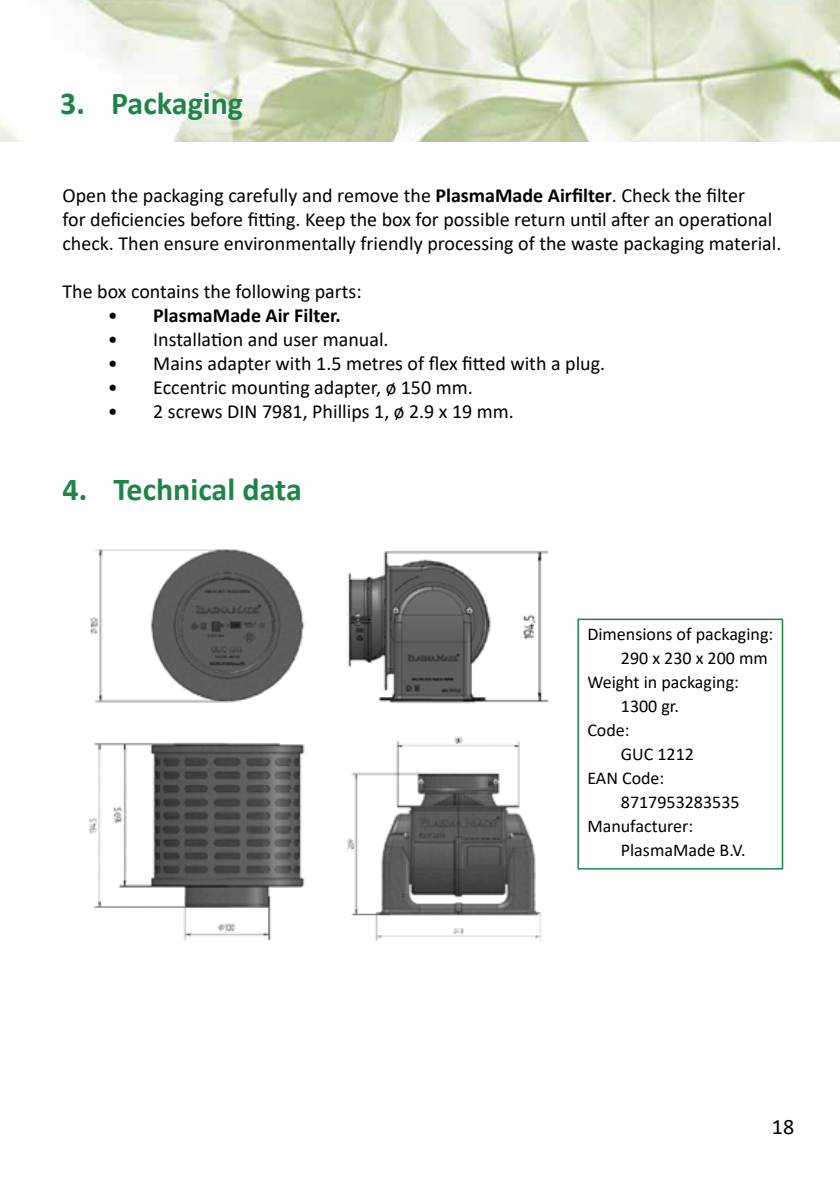
<style>
.page{position:relative;width:840px;height:1191px;background:#fff}
.page>*{position:absolute;margin:0;border:0;box-sizing:border-box;transform-origin:0 0}
.t1{font:700 32px "Calibri";color:#1e854a}
.t2{font:22px "Calibri";color:#000}
.t3{font:20px/24px "Calibri";color:#000}
.t4{font:700 20px "Calibri";color:#000}
.t5{font:18px "Calibri";color:#000}
.s1{font-weight:700}
.s2{font-weight:400}
</style>
<div class="page">
<img style="left:0;top:0;width:839px;height:142px">
<div style="left:577px;top:618px;width:205px;height:251px;border:2px solid #1e854a"></div>
<img style="left:89px;top:549px;width:216px;height:392px">
<img style="left:347px;top:550px;width:202px;height:154px">
<img style="left:347px;top:737px;width:195px;height:205px">
<h1 class="t1" style="left:60px;top:81px;width:184px">3. Packaging</h1>
<p class="t3" style="left:62px;top:183px;width:720px">Open the packaging carefully and remove the <span class="s1">PlasmaMade Airfilter</span>. Check the filter<br>for deficiencies before fitting. Keep the box for possible return until after an operational check. Then ensure environmentally friendly processing of the waste packaging material.</p>
<p class="t3" style="left:62px;top:279px;width:301px">The box contains the following parts:</p>
<p class="t4" style="left:108px;top:301px;width:234px"><span class="s2">•</span> PlasmaMade Air Filter.</p>
<p class="t3" style="left:108px;top:327px;width:282px">• Installation and user manual.</p>
<p class="t3" style="left:108px;top:351px;width:498px">• Mains adapter with 1.5 metres of flex fitted with a plug.</p>
<p class="t3" style="left:108px;top:375px;width:366px">• Eccentric mounting adapter, ø 150 mm.</p>
<p class="t3" style="left:108px;top:399px;width:407px">• 2 screws DIN 7981, Phillips 1, ø 2.9 x 19 mm.</p>
<h1 class="t1" style="left:62px;top:467px;width:241px">4. Technical data</h1>
<p class="t5" style="left:587px;top:622px;width:187px">Dimensions of packaging:</p>
<p class="t5" style="left:620px;top:646px;width:148px">290 x 230 x 200 mm</p>
<p class="t5" style="left:587px;top:670px;width:153px">Weight in packaging:</p>
<p class="t5" style="left:620px;top:694px;width:60px">1300 gr.</p>
<p class="t5" style="left:587px;top:718px;width:44px">Code:</p>
<p class="t5" style="left:620px;top:742px;width:75px">GUC 1212</p>
<p class="t5" style="left:587px;top:766px;width:79px">EAN Code:</p>
<p class="t5" style="left:620px;top:790px;width:120px">8717953283535</p>
<p class="t5" style="left:587px;top:814px;width:107px">Manufacturer:</p>
<p class="t5" style="left:620px;top:838px;width:126px">PlasmaMade B.V.</p>
<p class="t2" style="left:771px;top:1111px;width:24px">18</p>
</div>
